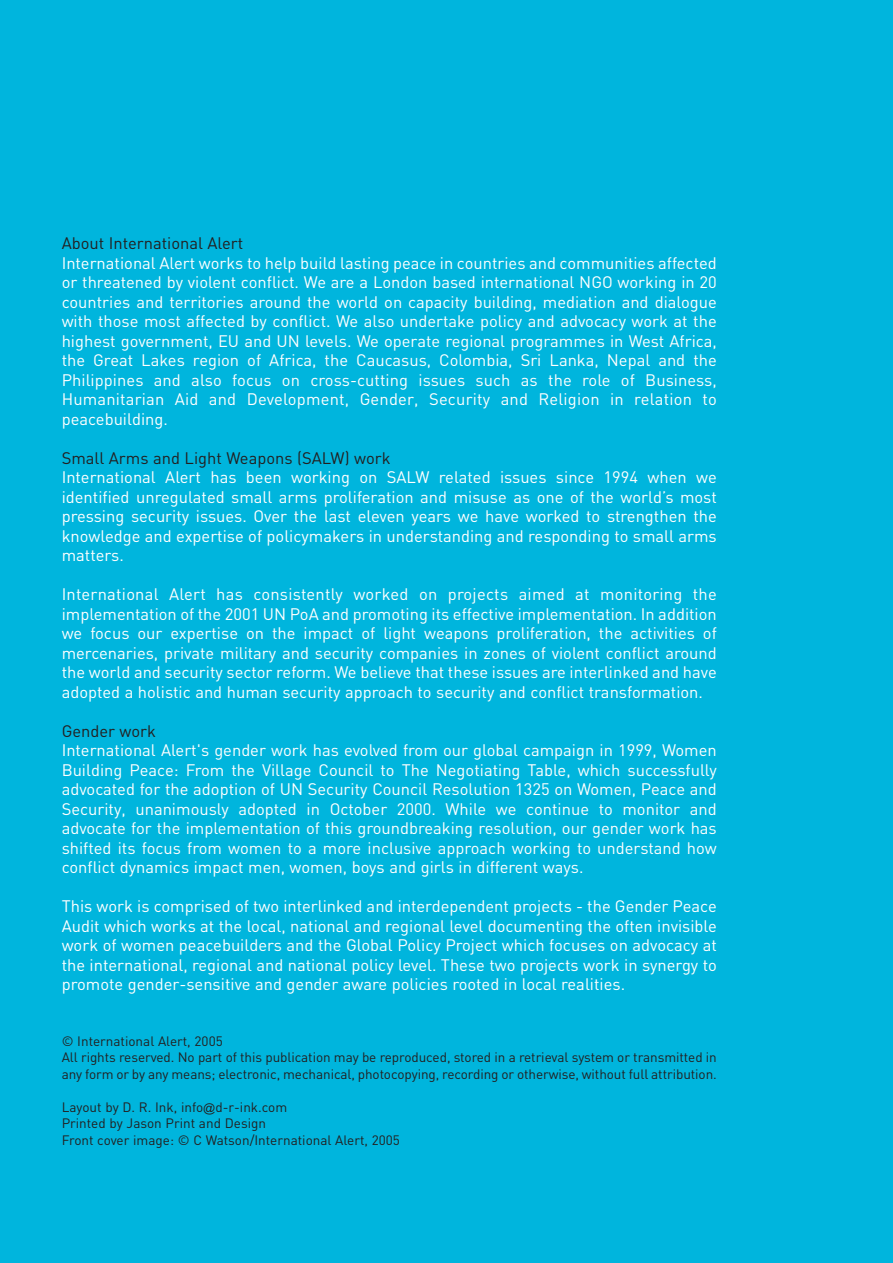
<style>
.page{position:relative;width:893px;height:1263px;background:#fff}
.page>*{position:absolute;margin:0;border:0;box-sizing:border-box;transform-origin:0 0}
.t1{font:16.5px/19.5px "DIN";color:#fff;text-align:justify}
.t2{font:16.5px "DIN";color:#231f20}
.t3{font:13.5px/16.5px "DIN";letter-spacing:-.005em;color:#231f20}
.s1{font-family:"Arial";font-size:12px}
</style>
<div class="page">
<div style="left:0;top:0;width:892px;height:1263px;background:#00b5dd"></div>
<p class="t2" style="left:62px;top:237px;width:183px">About International Alert</p>
<p class="t1" style="left:62px;top:255px;width:656px">International Alert works to help build lasting peace in countries and communities affected or threatened by violent conflict. We are a London based international NGO working in 20 countries and territories around the world on capacity building, mediation and dialogue with those most affected by conflict. We also undertake policy and advocacy work at the highest government, EU and UN levels. We operate regional programmes in West Africa, the Great Lakes region of Africa, the Caucasus, Colombia, Sri Lanka, Nepal and the Philippines and also focus on cross-cutting issues such as the role of Business, Humanitarian Aid and Development, Gender, Security and Religion in relation to peacebuilding.</p>
<p class="t2" style="left:62px;top:452px;width:330px">Small Arms and Light Weapons (SALW) work</p>
<p class="t1" style="left:62px;top:469px;width:656px">International Alert has been working on SALW related issues since 1994 when we identified unregulated small arms proliferation and misuse as one of the world’s most pressing security issues. Over the last eleven years we have worked to strengthen the knowledge and expertise of policymakers in understanding and responding to small arms matters.</p>
<p class="t1" style="left:62px;top:586px;width:656px">International Alert has consistently worked on projects aimed at monitoring the implementation of the 2001 UN PoA and promoting its effective implementation. In addition we focus our expertise on the impact of light weapons proliferation, the activities of mercenaries, private military and security companies in zones of violent conflict around the world and security sector reform. We believe that these issues are interlinked and have adopted a holistic and human security approach to security and conflict transformation.</p>
<p class="t2" style="left:62px;top:725px;width:96px">Gender work</p>
<p class="t1" style="left:62px;top:742px;width:656px">International Alert's gender work has evolved from our global campaign in 1999, Women Building Peace: From the Village Council to The Negotiating Table, which successfully advocated for the adoption of UN Security Council Resolution 1325 on Women, Peace and Security, unanimously adopted in October 2000. While we continue to monitor and advocate for the implementation of this groundbreaking resolution, our gender work has shifted its focus from women to a more inclusive approach working to understand how conflict dynamics impact men, women, boys and girls in different ways.</p>
<p class="t1" style="left:62px;top:898px;width:656px">This work is comprised of two interlinked and interdependent projects - the Gender Peace Audit which works at the local, national and regional level documenting the often invisible work of women peacebuilders and the Global Policy Project which focuses on advocacy at the international, regional and national policy level. These two projects work in synergy to promote gender-sensitive and gender aware policies rooted in local realities.</p>
<p class="t3" style="left:62px;top:1034px;width:656px">© International Alert, 2005<br>All rights reserved. No part of this publication may be reproduced, stored in a retrieval system or transmitted in any form or by any means; electronic, mechanical, photocopying, recording or otherwise, without full attribution.</p>
<p class="t3" style="left:62px;top:1100px;width:340px">Layout by D. R. Ink, info<span class="s1">@</span>d-r-ink.com<br>Printed by Jason Print and Design<br>Front cover image: © C Watson/International Alert, 2005</p>
</div>
